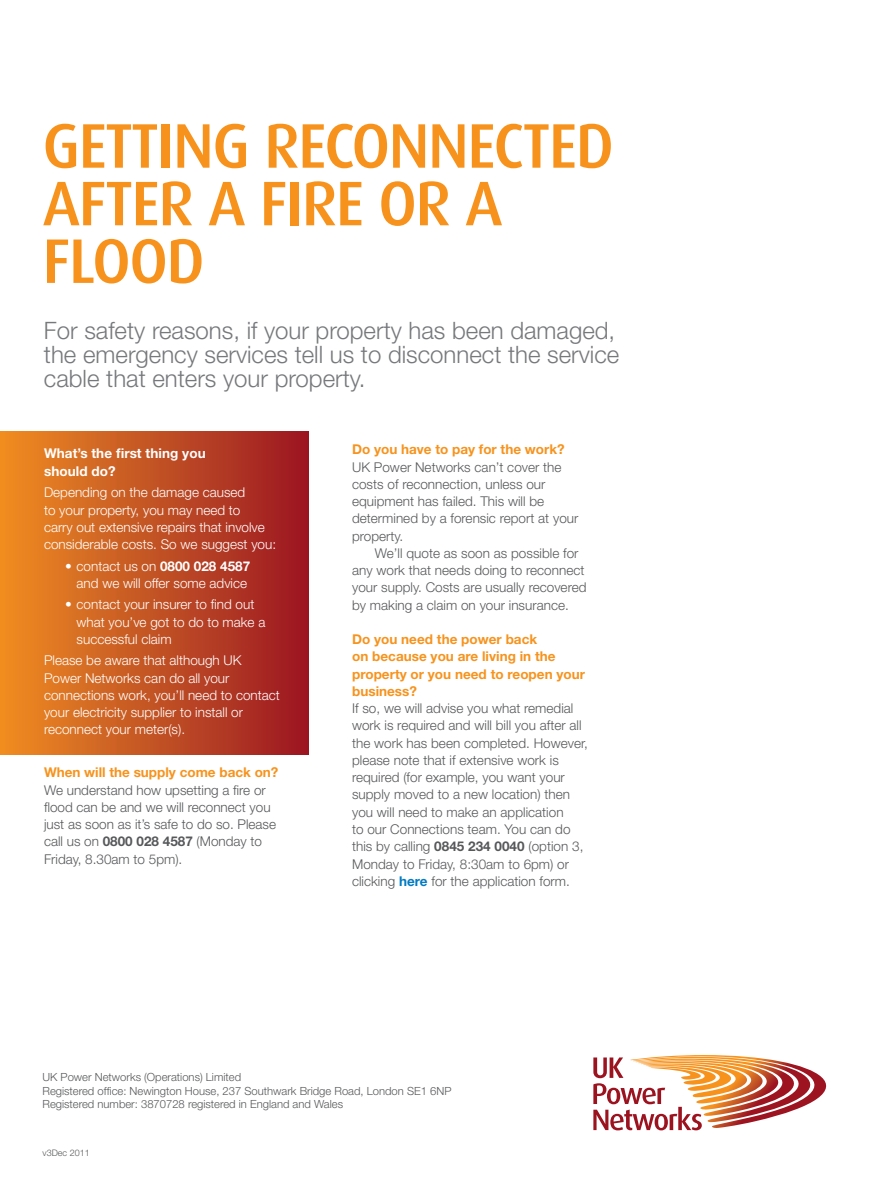
<style>
.page{position:relative;width:893px;height:1191px;background:#fff}
.page>*{position:absolute;margin:0;border:0;box-sizing:border-box;transform-origin:0 0}
.t1{font:500 63px/57.6px "Dax";letter-spacing:-.025em;color:#f7931d}
.t2{font:300 24px/24px "Helvetica Neue";color:#76787b}
.t3{font:300 13.5px/17.2px "Helvetica Neue";color:#57585a}
.t4{font:300 13.5px/17.2px "Helvetica Neue";color:#fff}
.t5{font:700 13.5px/17.2px "Helvetica Neue";color:#f7931d}
.t6{font:700 13.5px/17.2px "Helvetica Neue";letter-spacing:.005em;color:#fff}
.t7{font:300 11.25px/13.5px "Helvetica Neue";color:#57585a}
.t8{font:300 9px "Helvetica Neue";color:#57585a}
.s1{font-weight:700}
.s2{font-weight:700;color:#007bc3}
</style>
<div class="page">
<div style="left:0;top:431px;width:308px;height:323px;background:linear-gradient(to right,#ee8e23,#9a1723)"></div>
<svg style="left:593px;top:1055px;width:234px;height:75px"></svg>
<h1 class="t1" style="left:43px;top:118px;width:573px">GETTING RECONNECTED<br>AFTER A FIRE OR A<br>FLOOD</h1>
<h2 class="t2" style="left:44px;top:318px;width:577px">For safety reasons, if your property has been damaged, the emergency services tell us to disconnect the service cable that enters your property.</h2>
<p class="t6" style="left:44px;top:445px;width:163px">What’s the first thing you should do?</p>
<p class="t4" style="left:44px;top:483px;width:234px">Depending on the damage caused<br>to your property, you may need to<br>carry out extensive repairs that involve considerable costs. So we suggest you:</p>
<p class="t4" style="left:65px;top:557px;width:186px;text-align:right">• contact us on <span class="s1">0800 028 4587 </span>and we will offer some advice</p>
<p class="t4" style="left:77px;top:595px;width:190px;text-indent:-11px">• contact your insurer to find out what you’ve got to do to make a successful claim</p>
<p class="t4" style="left:44px;top:651px;width:237px">Please be aware that although UK Power Networks can do all your connections work, you’ll need to contact your electricity supplier to install or reconnect your meter(s).</p>
<p class="t5" style="left:44px;top:763px;width:236px">When will the supply come back on?</p>
<p class="t3" style="left:44px;top:781px;width:234px">We understand how upsetting a fire or flood can be and we will reconnect you just as soon as it’s safe to do so. Please call us on <span class="s1">0800 028 4587</span> (Monday to Friday, 8.30am to 5pm).</p>
<p class="t5" style="left:352px;top:440px;width:214px">Do you have to pay for the work?</p>
<p class="t3" style="left:352px;top:458px;width:228px">UK Power Networks can’t cover the costs of reconnection, unless our equipment has failed. This will be determined by a forensic report at your property.</p>
<p class="t3" style="left:352px;top:544px;width:236px;text-indent:23px">We’ll quote as soon as possible for any work that needs doing to reconnect your supply. Costs are usually recovered by making a claim on your insurance.</p>
<p class="t5" style="left:352px;top:630px;width:234px">Do you need the power back<br>on because you are living in the property or you need to reopen your business?</p>
<p class="t3" style="left:352px;top:699px;width:237px">If so, we will advise you what remedial work is required and will bill you after all the work has been completed. However, please note that if extensive work is required (for example, you want your supply moved to a new location) then you will need to make an application<br>to our Connections team. You can do this by calling <span class="s1">0845 234 0040</span> (option 3, Monday to Friday, 8:30am to 6pm) or clicking <span class="s2">here</span> for the application form.</p>
<p class="t7" style="left:43px;top:1070px;width:410px">UK Power Networks (Operations) Limited<br>Registered office: Newington House, 237 Southwark Bridge Road, London SE1 6NP<br>Registered number: 3870728 registered in England and Wales</p>
<p class="t8" style="left:43px;top:1146px;width:49px">v3Dec 2011</p>
</div>
